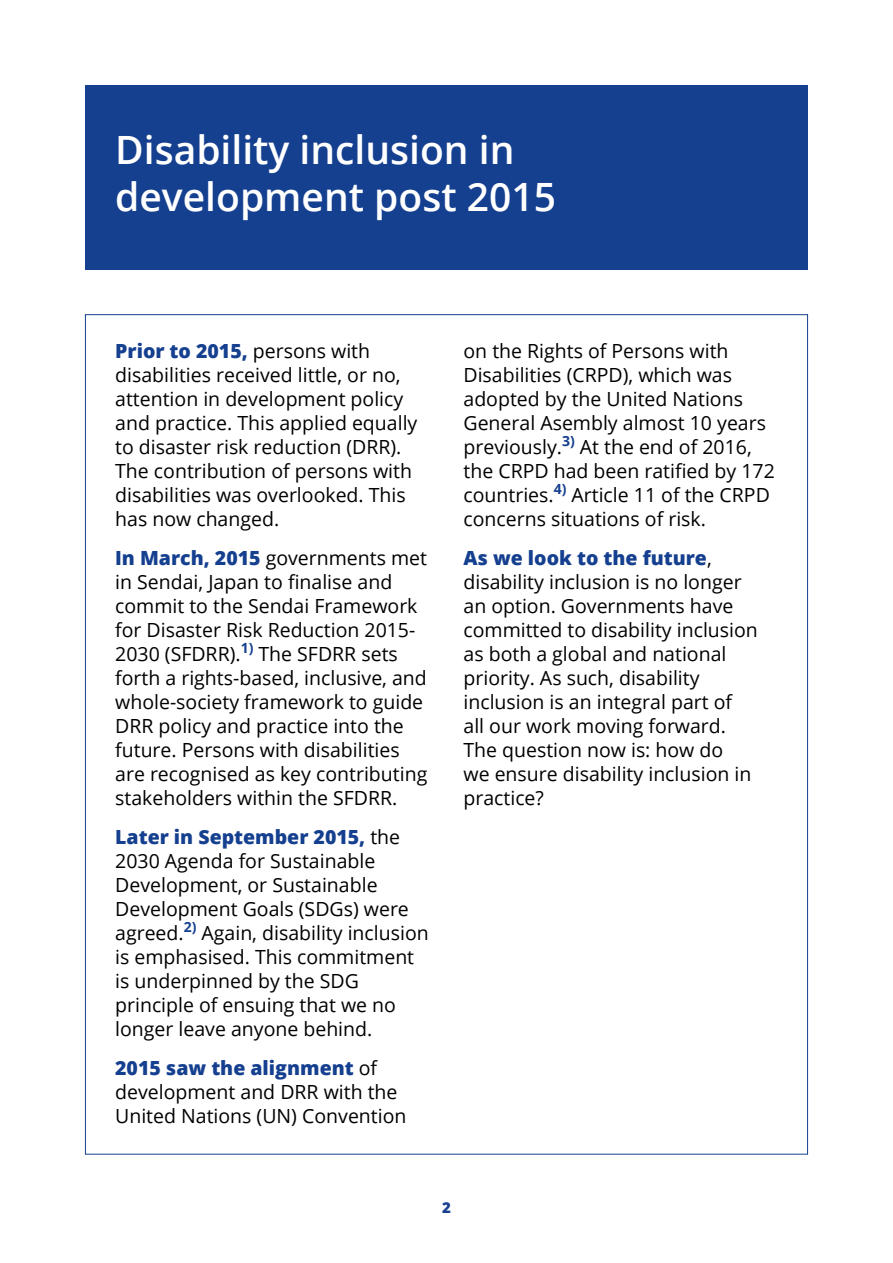
<style>
.page{position:relative;width:893px;height:1263px;background:#fff}
.page>*{position:absolute;margin:0;border:0;box-sizing:border-box;transform-origin:0 0}
.t1{font:600 39px/46.8px "Open Sans";color:#fff}
.t2{font:19.5px/24px "Open Sans";color:#000}
.t3{font:800 15px "Open Sans";color:#153f8f}
.s1{font-weight:800;color:#153f8f}
</style>
<div class="page">
<div style="left:85px;top:85px;width:723px;height:185px;background:#153f8f"></div>
<h1 class="t1" style="left:115px;top:125px;width:442px">Disability inclusion in development post 2015</h1>
<p class="t2" style="left:115px;top:338px;width:304px"><span class="s1">Prior to 2015,</span> persons with disabilities received little, or no, attention in development policy and practice. This applied equally to disaster risk reduction (DRR).<br>The contribution of persons with disabilities was overlooked. This has now changed.</p>
<p class="t2" style="left:115px;top:545px;width:314px"><span class="s1">In March, 2015</span> governments met in Sendai, Japan to finalise and commit to the Sendai Framework for Disaster Risk Reduction 2015- 2030 (SFDRR).<sup>1)</sup> The SFDRR sets forth a rights-based, inclusive, and whole-society framework to guide DRR policy and practice into the future. Persons with disabilities are recognised as key contributing stakeholders within the SFDRR.</p>
<p class="t2" style="left:115px;top:824px;width:315px"><span class="s1">Later in September 2015,</span> the<br>2030 Agenda for Sustainable<br>Development, or Sustainable<br>Development Goals (SDGs) were agreed.<sup>2)</sup> Again, disability inclusion is emphasised. This commitment is underpinned by the SDG principle of ensuing that we no longer leave anyone behind.</p>
<p class="t2" style="left:115px;top:1055px;width:293px"><span class="s1">2015 saw the alignment</span> of development and DRR with the<br>United Nations (UN) Convention</p>
<p class="t2" style="left:463px;top:338px;width:313px">on the Rights of Persons with<br>Disabilities (CRPD), which was adopted by the United Nations<br>General Asembly almost 10 years previously.<sup>3)</sup> At the end of 2016, the CRPD had been ratified by 172 countries.<sup>4)</sup> Article 11 of the CRPD concerns situations of risk.</p>
<p class="t2" style="left:463px;top:545px;width:296px"><span class="s1">As we look to the future</span>, disability inclusion is no longer an option. Governments have committed to disability inclusion as both a global and national priority. As such, disability inclusion is an integral part of<br>all our work moving forward.<br>The question now is: how do<br>we ensure disability inclusion in practice?</p>
<p class="t3" style="left:442px;top:1196px;width:10px">2</p>
</div>
